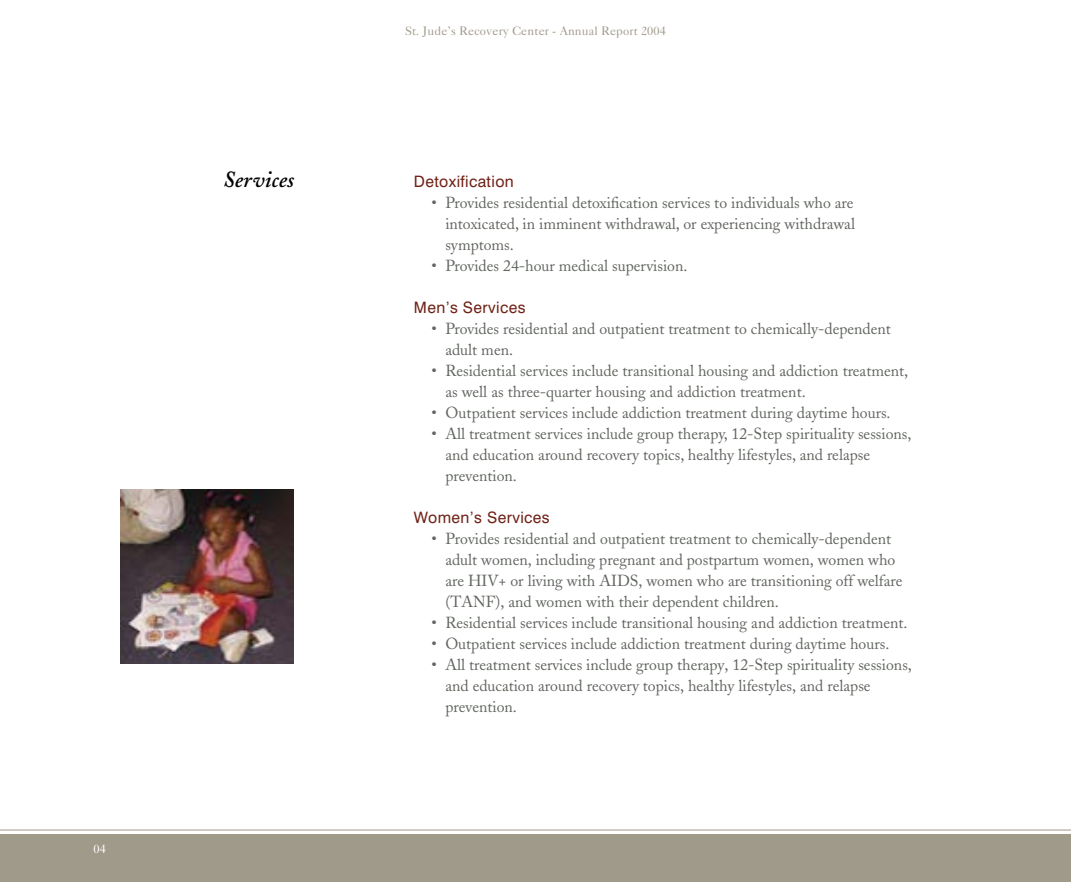
<style>
.page{position:relative;width:1071px;height:882px;background:#fff}
.page>*{position:absolute;margin:0;border:0;box-sizing:border-box;transform-origin:0 0}
.t1{font:italic 600 22.75px "Caslon S Si";color:#000}
.t2{font:15.75px/21px "Caslon S Si";color:#60655e}
.t3{font:15.75px "Swiss 721 BT";letter-spacing:.025em;color:#6f2116}
.t4{font:12.25px "Caslon Five S Si";letter-spacing:.01em;color:#a09a8a}
.t5{font:12.25px "Caslon Five S Si";color:#fff}
</style>
<div class="page">
<div style="left:0;top:834px;width:1071px;height:48px;background:#a09a8a"></div>
<hr style="left:0;top:830px;width:1071px;height:1px;background:#a09a8a">
<img style="left:121px;top:490px;width:173px;height:173px">
<p class="t5" style="left:94px;top:841px;width:14px">04</p>
<p class="t4" style="left:405px;top:23px;width:262px">St. Jude’s Recovery Center - Annual Report 2004</p>
<h1 class="t1" style="left:223px;top:166px;width:73px">Services</h1>
<p class="t3" style="left:414px;top:172px;width:101px">Detoxification</p>
<p class="t2" style="left:445px;top:192px;width:411px;text-align:justify;text-indent:-14px">• Provides residential detoxification services to individuals who are intoxicated, in imminent withdrawal, or experiencing withdrawal symptoms.</p>
<p class="t2" style="left:431px;top:255px;width:258px">• Provides 24-hour medical supervision.</p>
<p class="t3" style="left:414px;top:298px;width:113px">Men’s Services</p>
<p class="t2" style="left:445px;top:318px;width:447px;text-indent:-14px">• Provides residential and outpatient treatment to chemically-dependent adult men.</p>
<p class="t2" style="left:445px;top:360px;width:464px;text-indent:-14px">• Residential services include transitional housing and addiction treatment, as well as three-quarter housing and addiction treatment.</p>
<p class="t2" style="left:431px;top:402px;width:461px">• Outpatient services include addiction treatment during daytime hours.</p>
<p class="t2" style="left:445px;top:423px;width:468px;text-indent:-14px">• All treatment services include group therapy, 12-Step spirituality sessions, and education around recovery topics, healthy lifestyles, and relapse prevention.</p>
<p class="t3" style="left:414px;top:508px;width:137px">Women’s Services</p>
<p class="t2" style="left:445px;top:528px;width:459px;text-indent:-14px">• Provides residential and outpatient treatment to chemically-dependent adult women, including pregnant and postpartum women, women who are HIV+ or living with AIDS, women who are transitioning off welfare (TANF), and women with their dependent children.</p>
<p class="t2" style="left:431px;top:612px;width:478px">• Residential services include transitional housing and addiction treatment.</p>
<p class="t2" style="left:431px;top:633px;width:459px">• Outpatient services include addiction treatment during daytime hours.</p>
<p class="t2" style="left:445px;top:654px;width:468px;text-indent:-14px">• All treatment services include group therapy, 12-Step spirituality sessions, and education around recovery topics, healthy lifestyles, and relapse prevention.</p>
</div>
